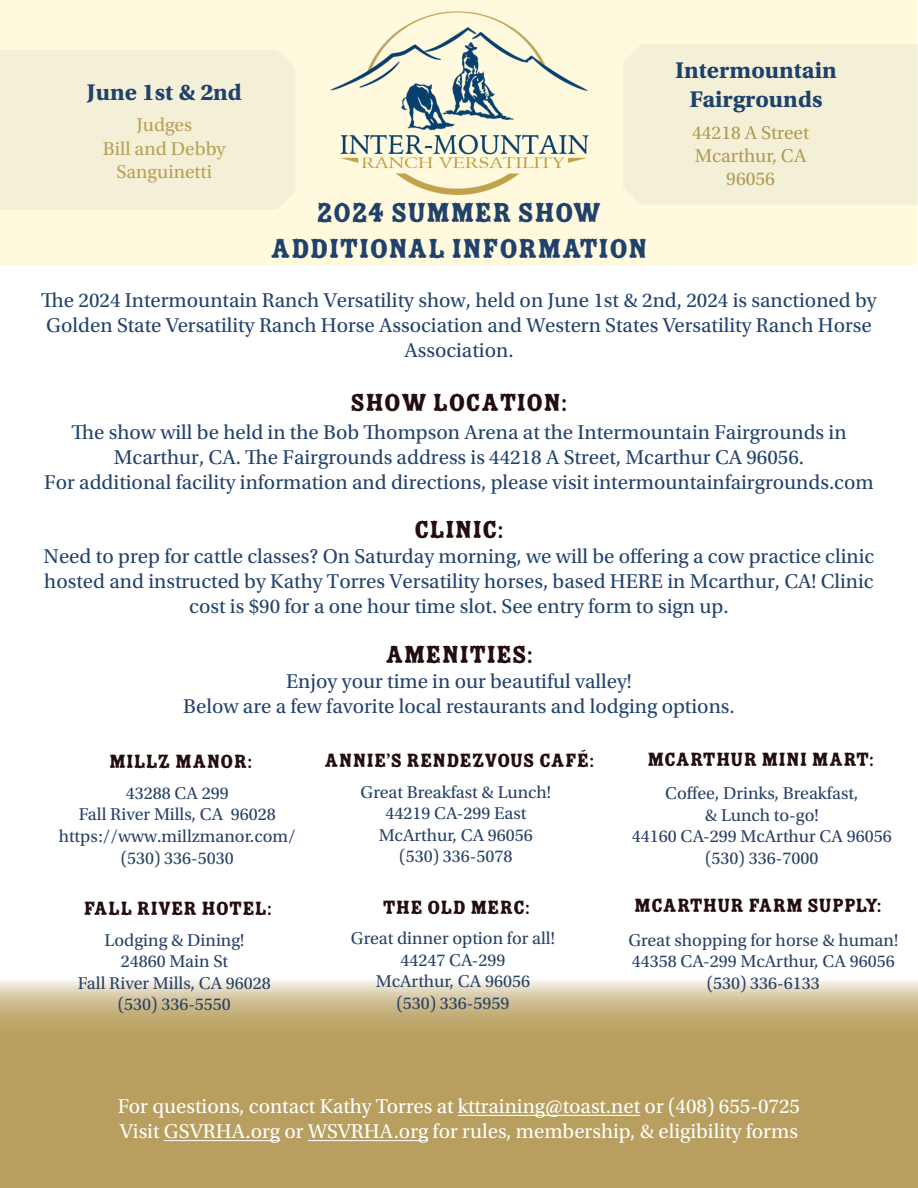
<style>
.page{position:relative;width:918px;height:1188px;background:#fff}
.page>*{position:absolute;margin:0;border:0;box-sizing:border-box;transform-origin:0 0}
.t1{font:30px/34.5px "Zebrawood Std Fill";color:#20416b}
.t2{font:27px "Zebrawood Std Fill";color:#240d0d}
.t3{font:24px/28.8px "Utopia Std Bold Capt";color:#1f416b;text-align:center}
.t4{font:21px/25.2px "Utopia Std";color:#23436c;text-align:center}
.t5{font:21px/25.2px "Utopia Std";color:#fff}
.t6{font:21px "Zebrawood Std Fill";color:#240d0d}
.t7{font:19.5px/23.4px "Utopia Std";color:#b8a056;text-align:center}
.t8{font:18px/21.6px "Utopia Std";color:#284167;text-align:center}
</style>
<div class="page">
<div style="left:0;top:0;width:917px;height:264px;background:#fff9dd"></div>
<div style="left:0;top:50px;width:295px;height:159px;background:#f4f0d7"></div>
<img style="left:330px;top:11px;width:259px;height:184px">
<div style="left:623px;top:45px;width:295px;height:159px;background:#f4f0d7"></div>
<svg style="left:0;top:980px;width:918px;height:208px;background:#bea76c"></svg>
<hr style="left:458px;top:1115px;width:182px;height:1px;background:#fff">
<hr style="left:164px;top:1140px;width:116px;height:1px;background:#fff">
<hr style="left:308px;top:1140px;width:120px;height:1px;background:#fff">
<p class="t3" style="left:87px;top:78px;width:157px">June 1st &amp; 2nd</p>
<p class="t7" style="left:103px;top:113px;width:125px">Judges<br>Bill and Debby<br>Sanguinetti</p>
<h1 class="t1" style="left:317px;top:196px;width:286px">2024 SUMMER SHOW</h1>
<h1 class="t1" style="left:270px;top:198px;width:379px;text-indent:57px">ENTRY FORM<br>ADDITIONAL INFORMATION</h1>
<p class="t3" style="left:675px;top:56px;width:163px">Intermountain<br>Fairgrounds</p>
<p class="t7" style="left:692px;top:121px;width:119px">44218 A Street<br>Mcarthur, CA<br>96056</p>
<p class="t4" style="left:41px;top:288px;width:837px">The 2024 Intermountain Ranch Versatility show, held on June 1st &amp; 2nd, 2024 is sanctioned by<br>Golden State Versatility Ranch Horse Association and Western States Versatility Ranch Horse<br>Association.</p>
<p class="t2" style="left:351px;top:388px;width:218px">SHOW LOCATION:</p>
<p class="t4" style="left:44px;top:420px;width:831px">The show will be held in the Bob Thompson Arena at the Intermountain Fairgrounds in<br>Mcarthur, CA. The Fairgrounds address is 44218 A Street, Mcarthur CA 96056.<br>For additional facility information and directions, please visit intermountainfairgrounds.com</p>
<p class="t2" style="left:414px;top:515px;width:91px">CLINIC:</p>
<p class="t4" style="left:44px;top:544px;width:832px">Need to prep for cattle classes? On Saturday morning, we will be offering a cow practice clinic hosted and instructed by Kathy Torres Versatility horses, based HERE in Mcarthur, CA! Clinic cost is $90 for a one hour time slot. See entry form to sign up.</p>
<p class="t2" style="left:385px;top:640px;width:149px">AMENITIES:</p>
<p class="t4" style="left:183px;top:669px;width:553px">Enjoy your time in our beautiful valley!<br>Below are a few favorite local restaurants and lodging options.</p>
<p class="t6" style="left:109px;top:751px;width:144px">MILLZ MANOR:</p>
<p class="t8" style="left:59px;top:782px;width:238px">43288 CA 299<br>Fall River Mills, CA 96028 https://www.millzmanor.com/ (530) 336-5030</p>
<p class="t6" style="left:84px;top:897px;width:189px">FALL RIVER HOTEL:</p>
<p class="t8" style="left:78px;top:929px;width:195px">Lodging &amp; Dining!<br>24860 Main St<br>Fall River Mills, CA 96028 (530) 336-5550</p>
<p class="t6" style="left:324px;top:749px;width:272px">ANNIE’S RENDEZVOUS CAFÉ:</p>
<p class="t8" style="left:361px;top:781px;width:192px">Great Breakfast &amp; Lunch!<br>44219 CA-299 East<br>McArthur, CA 96056 (530) 336-5078</p>
<p class="t6" style="left:383px;top:896px;width:149px">THE OLD MERC:</p>
<p class="t8" style="left:351px;top:928px;width:206px">Great dinner option for all!<br>44247 CA-299<br>McArthur, CA 96056<br>(530) 336-5959</p>
<p class="t6" style="left:647px;top:748px;width:228px">MCARTHUR MINI MART:</p>
<p class="t8" style="left:632px;top:783px;width:261px">Coffee, Drinks, Breakfast,<br>&amp; Lunch to-go!<br>44160 CA-299 McArthur CA 96056 (530) 336-7000</p>
<p class="t6" style="left:634px;top:895px;width:249px">MCARTHUR FARM SUPPLY:</p>
<p class="t8" style="left:628px;top:929px;width:271px">Great shopping for horse &amp; human!<br>44358 CA-299 McArthur, CA 96056 (530) 336-6133</p>
<p class="t5" style="left:118px;top:1094px;width:684px">For questions, contact Kathy Torres at kttraining@toast.net or (408) 655-0725<br>Visit GSVRHA.org or WSVRHA.org for rules, membership, &amp; eligibility forms</p>
</div>
